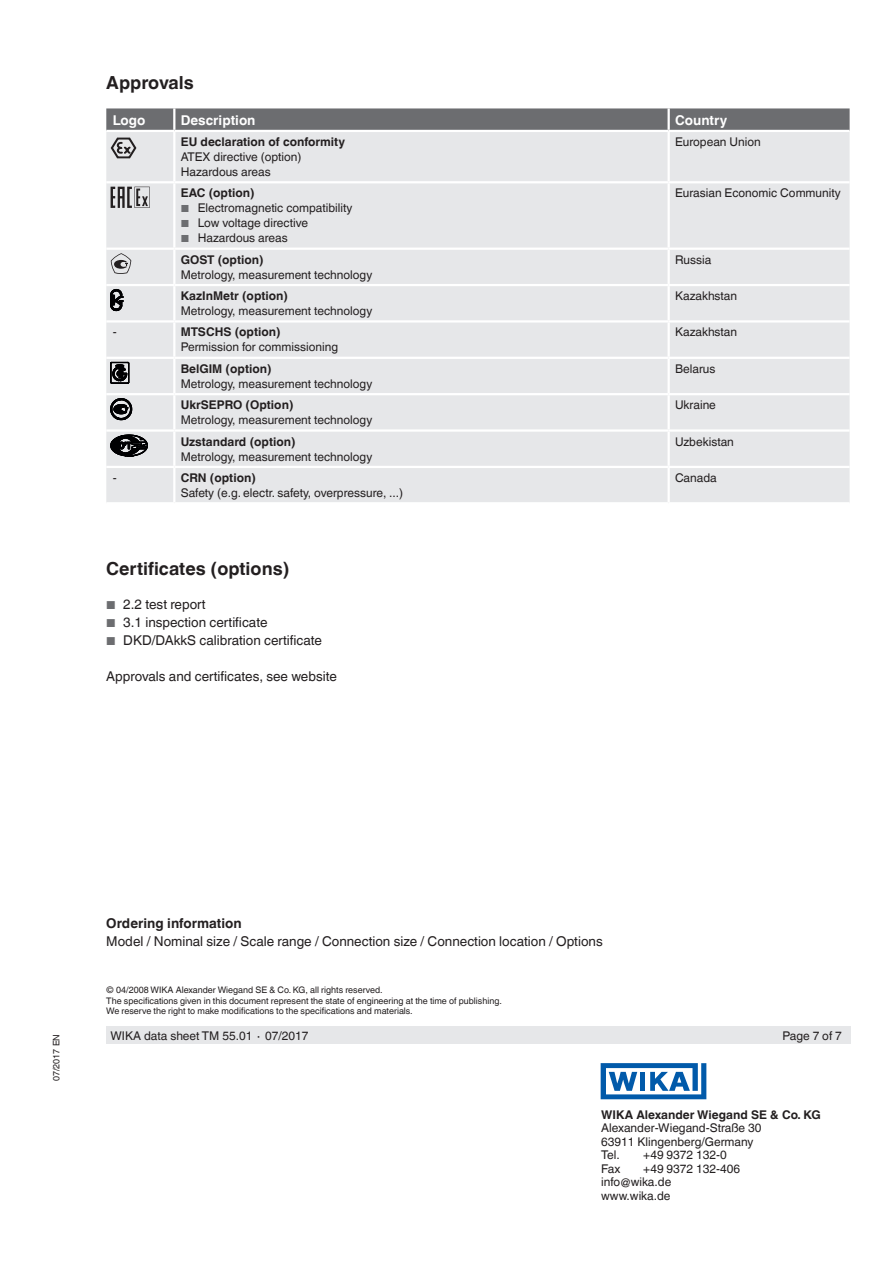
<style>
.page{position:relative;width:893px;height:1263px;background:#fff}
.page>*{position:absolute;margin:0;border:0;box-sizing:border-box;transform-origin:0 0}
.t1{font:700 18px "Helvetica World";color:#231f20}
.t2{font:13.5px "Helvetica World";color:#231f20}
.t3{font:700 13.5px "Helvetica World";color:#fff}
.t4{font:700 13.5px "Helvetica World";color:#231f20}
.t5{font:12px/13.5px "Helvetica World";color:#231f20}
.t6{font:700 12px "Helvetica World";color:#231f20}
.t7{font:9px/10.5px "Helvetica World";color:#231f20}
.s1{font-size:10.2px;color:#6c6d70}
.s2{font-size:11.55px;color:#6c6d70}
</style>
<div class="page">
<svg style="left:601px;top:1063px;width:105px;height:36px"></svg>
<div style="left:106px;top:1027px;width:744px;height:17px;background:#e6e7e9"></div>
<svg style="left:106px;top:108px;width:744px;height:22px;background:#707174"></svg>
<div style="left:106px;top:132px;width:744px;height:370px;background:#e6e7e9"></div>
<hr style="left:174px;top:181px;width:495px;height:2px;background:#fff">
<hr style="left:174px;top:248px;width:495px;height:2px;background:#fff">
<hr style="left:174px;top:284px;width:495px;height:2px;background:#fff">
<hr style="left:174px;top:466px;width:495px;height:2px;background:#fff">
<hr style="left:173px;top:286px;width:2px;height:34px;background:#fff">
<hr style="left:667px;top:286px;width:3px;height:34px;background:#fff">
<hr style="left:173px;top:359px;width:2px;height:34px;background:#fff">
<hr style="left:667px;top:359px;width:3px;height:34px;background:#fff">
<hr style="left:174px;top:393px;width:495px;height:2px;background:#fff">
<hr style="left:173px;top:395px;width:2px;height:34px;background:#fff">
<hr style="left:669px;top:393px;width:181px;height:2px;background:#fff">
<hr style="left:667px;top:395px;width:3px;height:34px;background:#fff">
<hr style="left:106px;top:393px;width:68px;height:2px;background:#fff">
<hr style="left:106px;top:357px;width:68px;height:2px;background:#fff">
<hr style="left:174px;top:357px;width:495px;height:2px;background:#fff">
<hr style="left:669px;top:357px;width:181px;height:2px;background:#fff">
<hr style="left:106px;top:429px;width:68px;height:3px;background:#fff">
<hr style="left:174px;top:429px;width:495px;height:3px;background:#fff">
<hr style="left:669px;top:429px;width:181px;height:3px;background:#fff">
<hr style="left:106px;top:320px;width:68px;height:3px;background:#fff">
<hr style="left:174px;top:320px;width:495px;height:3px;background:#fff">
<hr style="left:173px;top:323px;width:2px;height:34px;background:#fff">
<hr style="left:669px;top:320px;width:181px;height:3px;background:#fff">
<hr style="left:667px;top:323px;width:3px;height:34px;background:#fff">
<hr style="left:173px;top:432px;width:2px;height:34px;background:#fff">
<hr style="left:667px;top:432px;width:3px;height:34px;background:#fff">
<hr style="left:106px;top:181px;width:68px;height:2px;background:#fff">
<hr style="left:106px;top:284px;width:68px;height:2px;background:#fff">
<hr style="left:106px;top:466px;width:68px;height:2px;background:#fff">
<hr style="left:669px;top:181px;width:181px;height:2px;background:#fff">
<hr style="left:669px;top:284px;width:181px;height:2px;background:#fff">
<hr style="left:669px;top:466px;width:181px;height:2px;background:#fff">
<hr style="left:669px;top:248px;width:181px;height:2px;background:#fff">
<hr style="left:106px;top:248px;width:68px;height:2px;background:#fff">
<hr style="left:667px;top:132px;width:3px;height:49px;background:#fff">
<hr style="left:173px;top:132px;width:2px;height:49px;background:#fff">
<hr style="left:173px;top:108px;width:2px;height:22px;background:#fff">
<hr style="left:667px;top:108px;width:3px;height:22px;background:#fff">
<hr style="left:667px;top:183px;width:3px;height:65px;background:#fff">
<hr style="left:667px;top:250px;width:3px;height:34px;background:#fff">
<hr style="left:667px;top:468px;width:3px;height:34px;background:#fff">
<hr style="left:173px;top:183px;width:2px;height:65px;background:#fff">
<hr style="left:173px;top:250px;width:2px;height:34px;background:#fff">
<hr style="left:173px;top:468px;width:2px;height:34px;background:#fff">
<svg style="left:111px;top:137px;width:26px;height:22px"></svg>
<svg style="left:111px;top:187px;width:39px;height:21px"></svg>
<svg style="left:111px;top:253px;width:20px;height:21px"></svg>
<svg style="left:111px;top:289px;width:12px;height:22px"></svg>
<svg style="left:111px;top:362px;width:18px;height:22px"></svg>
<svg style="left:111px;top:398px;width:21px;height:22px"></svg>
<svg style="left:111px;top:435px;width:37px;height:21px"></svg>
<h1 class="t1" style="left:106px;top:73px;width:89px">Approvals</h1>
<p class="t3" style="left:113px;top:112px;width:34px">Logo</p>
<p class="t3" style="left:181px;top:112px;width:76px">Description</p>
<p class="t3" style="left:675px;top:112px;width:54px">Country</p>
<p class="t6" style="left:181px;top:135px;width:166px">EU declaration of conformity</p>
<p class="t5" style="left:181px;top:149px;width:122px;line-height:15px">ATEX directive (option)<br>Hazardous areas</p>
<p class="t5" style="left:675px;top:135px;width:87px">European Union</p>
<p class="t6" style="left:181px;top:186px;width:75px">EAC (option)</p>
<p class="t5" style="left:181px;top:201px;width:173px"><span class="s1">■</span> Electromagnetic compatibility</p>
<p class="t5" style="left:181px;top:216px;width:129px"><span class="s1">■</span> Low voltage directive</p>
<p class="t5" style="left:181px;top:231px;width:109px"><span class="s1">■</span> Hazardous areas</p>
<p class="t5" style="left:675px;top:186px;width:167px">Eurasian Economic Community</p>
<p class="t6" style="left:181px;top:252px;width:84px">GOST (option)</p>
<p class="t5" style="left:181px;top:268px;width:193px">Metrology, measurement technology</p>
<p class="t5" style="left:675px;top:253px;width:38px">Russia</p>
<p class="t6" style="left:181px;top:289px;width:109px">KazInMetr (option)</p>
<p class="t5" style="left:181px;top:304px;width:193px">Metrology, measurement technology</p>
<p class="t5" style="left:675px;top:289px;width:64px">Kazakhstan</p>
<p class="t5" style="left:113px;top:325px;width:5px">-</p>
<p class="t6" style="left:181px;top:325px;width:101px">MTSCHS (option)</p>
<p class="t5" style="left:181px;top:340px;width:159px">Permission for commissioning</p>
<p class="t5" style="left:675px;top:325px;width:64px">Kazakhstan</p>
<p class="t6" style="left:181px;top:362px;width:92px">BelGIM (option)</p>
<p class="t5" style="left:181px;top:377px;width:193px">Metrology, measurement technology</p>
<p class="t5" style="left:675px;top:362px;width:42px">Belarus</p>
<p class="t6" style="left:181px;top:398px;width:114px">UkrSEPRO (Option)</p>
<p class="t5" style="left:181px;top:413px;width:193px">Metrology, measurement technology</p>
<p class="t5" style="left:675px;top:398px;width:42px">Ukraine</p>
<p class="t6" style="left:181px;top:434px;width:116px">Uzstandard (option)</p>
<p class="t5" style="left:181px;top:450px;width:193px">Metrology, measurement technology</p>
<p class="t5" style="left:675px;top:435px;width:60px">Uzbekistan</p>
<p class="t5" style="left:113px;top:471px;width:5px">-</p>
<p class="t6" style="left:181px;top:471px;width:77px">CRN (option)</p>
<p class="t5" style="left:181px;top:486px;width:224px">Safety (e.g. electr. safety, overpressure, ...)</p>
<p class="t5" style="left:675px;top:471px;width:43px">Canada</p>
<h1 class="t1" style="left:106px;top:558px;width:185px">Certificates (options)</h1>
<p class="t2" style="left:106px;top:597px;width:101px"><span class="s2">■</span> 2.2 test report</p>
<p class="t2" style="left:106px;top:615px;width:163px"><span class="s2">■</span> 3.1 inspection certificate</p>
<p class="t2" style="left:106px;top:633px;width:217px"><span class="s2">■</span> DKD/DAkkS calibration certificate</p>
<p class="t2" style="left:106px;top:669px;width:232px">Approvals and certificates, see website</p>
<p class="t7" style="left:51px;top:1081px;width:49px;rotate:-90deg">07/2017 EN</p>
<p class="t4" style="left:106px;top:915px;width:137px">Ordering information</p>
<p class="t2" style="left:106px;top:933px;width:498px">Model / Nominal size / Scale range / Connection size / Connection location / Options</p>
<p class="t7" style="left:106px;top:985px;width:397px">© 04/2008 WIKA Alexander Wiegand SE &amp; Co. KG, all rights reserved.<br>The specifications given in this document represent the state of engineering at the time of publishing.<br>We reserve the right to make modifications to the specifications and materials.</p>
<p class="t5" style="left:111px;top:1029px;width:200px">WIKA data sheet TM 55.01 ∙ 07/2017</p>
<p class="t5" style="left:782px;top:1029px;width:61px">Page 7 of 7</p>
<p class="t6" style="left:601px;top:1107px;width:221px">WIKA Alexander Wiegand SE &amp; Co. KG</p>
<p class="t5" style="left:601px;top:1121px;width:162px">Alexander-Wiegand-Straße 30<br>63911 Klingenberg/Germany<br>Tel.</p>
<p class="t5" style="left:643px;top:1148px;width:85px">+49 9372 132-0</p>
<p class="t5" style="left:601px;top:1161px;width:21px">Fax</p>
<p class="t5" style="left:601px;top:1161px;width:140px;text-indent:42px">+49 9372 132-406 info@wika.de www.wika.de</p>
</div>
